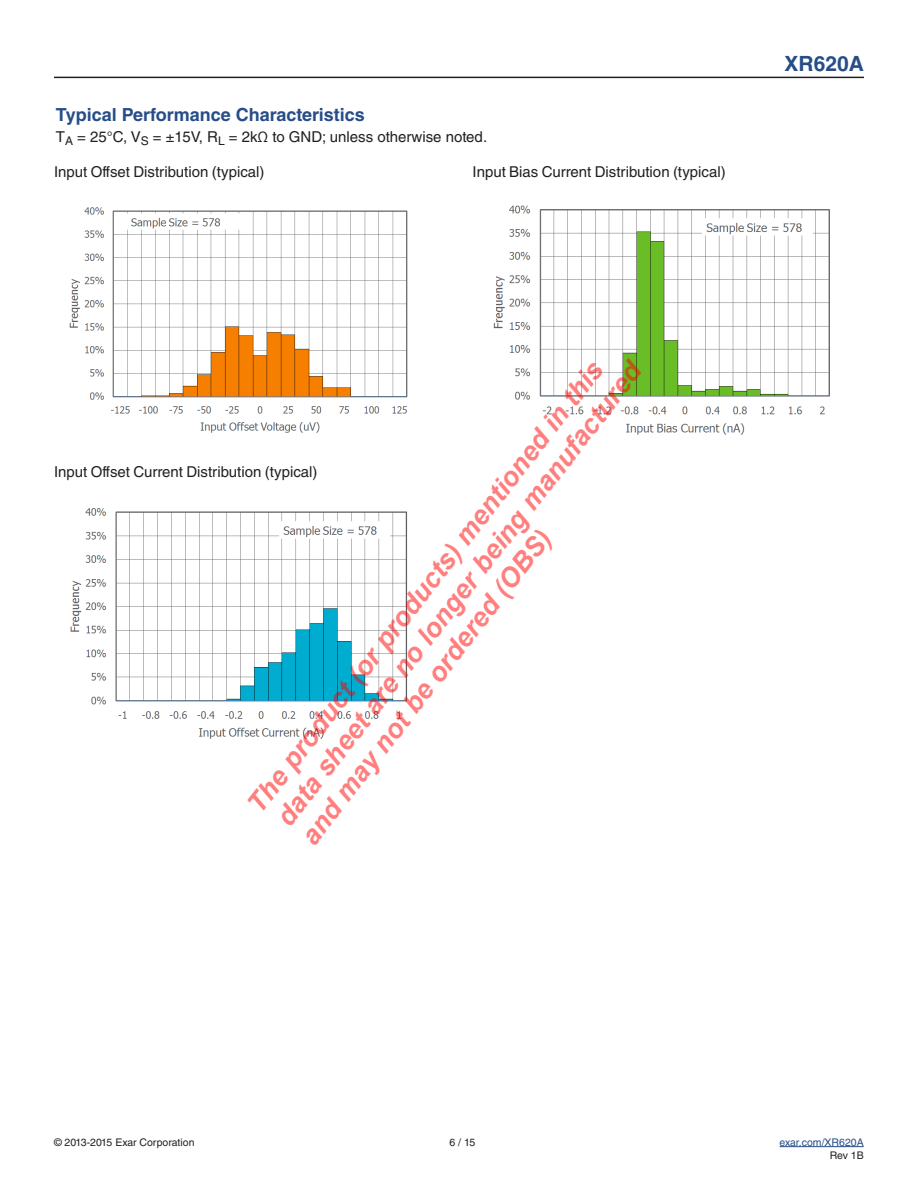
<style>
.page{position:relative;width:918px;height:1188px;background:#fff}
.page>*{position:absolute;margin:0;border:0;box-sizing:border-box;transform-origin:0 0}
.t1{font:italic 700 27px/31.2px "Arial";color:rgb(255 0 0/.5)}
.t2{font:700 21px "Helvetica LT Std";color:#274d88}
.t3{font:700 18px "Helvetica LT Std";color:#274d88}
.t4{font:15px "Helvetica LT Std";color:#231f20}
.t5{font:10.5px "Helvetica LT Std";color:#231f20}
.t6{font:10.5px "Helvetica LT Std";color:#274d88}
</style>
<div class="page">
<hr style="left:780px;top:1146px;width:84px;height:1px;background:#274d88">
<img style="left:69px;top:207px;width:339px;height:226px">
<img style="left:493px;top:205px;width:337px;height:230px">
<img style="left:70px;top:508px;width:338px;height:231px">
<hr style="left:54px;top:77px;width:810px;height:1px;background:#231f20">
<p class="t3" style="left:56px;top:104px;width:310px">Typical Performance Characteristics</p>
<p class="t4" style="left:56px;top:128px;width:433px">T<sub>A</sub> = 25°C, V<sub>S</sub> = ±15V, R<sub>L</sub> = 2kΩ to GND; unless otherwise noted.</p>
<p class="t4" style="left:54px;top:163px;width:212px">Input Offset Distribution (typical)</p>
<p class="t4" style="left:472px;top:163px;width:255px">Input Bias Current Distribution (typical)</p>
<h2 class="t2" style="left:785px;top:50px;width:81px">XR620A</h2>
<h1 class="t1" style="left:240px;top:799px;width:587px;rotate:-52deg">The product (or products) mentioned in this data sheet are no longer being manufactured and may not be ordered (OBS)</h1>
<p class="t4" style="left:54px;top:463px;width:265px">Input Offset Current Distribution (typical)</p>
<p class="t5" style="left:54px;top:1136px;width:142px">© 2013-2015 Exar Corporation</p>
<p class="t5" style="left:450px;top:1136px;width:27px">6 / 15</p>
<p class="t6" style="left:780px;top:1136px;width:86px">exar.com/XR620A</p>
<p class="t5" style="left:830px;top:1149px;width:35px">Rev 1B</p>
</div>
